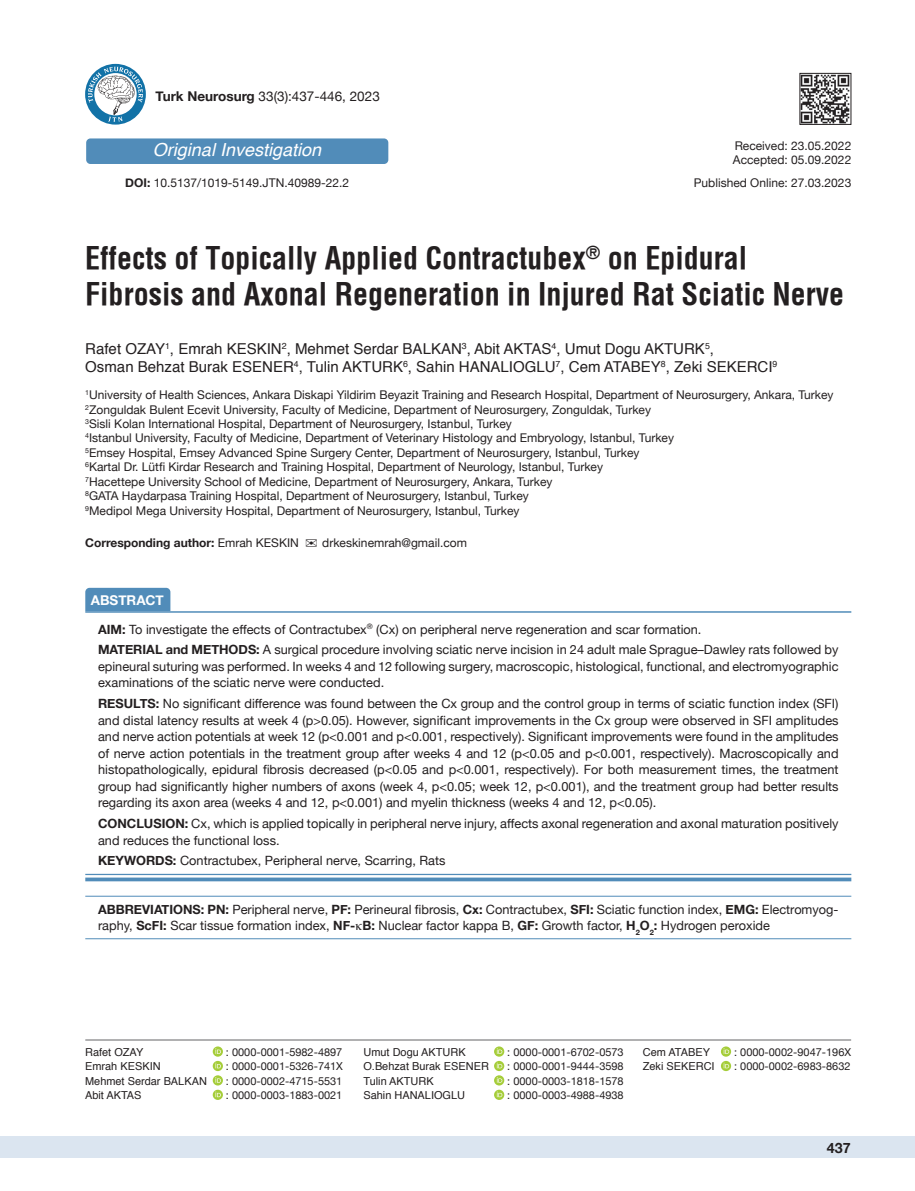
<style>
.page{position:relative;width:915px;height:1191px;background:#fff}
.page>*{position:absolute;margin:0;border:0;box-sizing:border-box;transform-origin:0 0}
.t1{font:700 30px/36px "Helvetica Condens";color:#231f20}
.t2{font:italic 18px "Helvetica";color:#fff}
.t3{font:15px/18px "Helvetica";color:#231f20}
.t4{font:700 14.25px "Helvetica Neue";color:#231f20}
.t5{font:13.5px "Helvetica Neue";color:#231f20}
.t6{font:700 13.5px "Helvetica Neue";color:#fff}
.t7{font:12.75px/16.5px "Helvetica Neue";color:#231f20}
.t8{font:12px/14.4px "Helvetica Neue";color:#231f20}
.t9{font:700 12px "Helvetica Neue";color:#231f20}
.t10{font:10.95px "Helvetica Neue";color:#231f20}
.t11{font:10.95px "Helvetica";color:#231f20}
.s1{font-weight:700}
.s2{font-weight:400}
</style>
<div class="page">
<div style="left:0;top:1136px;width:914px;height:22px;background:#dbe5f0"></div>
<hr style="left:85px;top:1039px;width:765px;height:1px;background:#636366">
<img style="left:801px;top:75px;width:47px;height:48px">
<div style="left:799px;top:73px;width:51px;height:52px;border:1px solid #231f20"></div>
<svg style="left:720px;top:1046px;width:10px;height:10px"></svg>
<svg style="left:723px;top:1048px;width:6px;height:6px"></svg>
<svg style="left:720px;top:1060px;width:10px;height:11px"></svg>
<svg style="left:723px;top:1062px;width:6px;height:6px"></svg>
<svg style="left:213px;top:1046px;width:10px;height:10px"></svg>
<svg style="left:215px;top:1048px;width:6px;height:6px"></svg>
<svg style="left:213px;top:1060px;width:10px;height:11px"></svg>
<svg style="left:215px;top:1062px;width:6px;height:6px"></svg>
<svg style="left:213px;top:1075px;width:10px;height:10px"></svg>
<svg style="left:215px;top:1077px;width:6px;height:5px"></svg>
<svg style="left:213px;top:1089px;width:10px;height:11px"></svg>
<svg style="left:215px;top:1091px;width:6px;height:6px"></svg>
<svg style="left:494px;top:1046px;width:10px;height:10px"></svg>
<svg style="left:496px;top:1048px;width:6px;height:6px"></svg>
<svg style="left:494px;top:1060px;width:10px;height:11px"></svg>
<svg style="left:496px;top:1062px;width:6px;height:6px"></svg>
<svg style="left:494px;top:1075px;width:10px;height:10px"></svg>
<svg style="left:496px;top:1077px;width:6px;height:5px"></svg>
<svg style="left:494px;top:1089px;width:10px;height:11px"></svg>
<svg style="left:496px;top:1091px;width:6px;height:6px"></svg>
<div style="left:85px;top:588px;width:85px;height:23px;background:#518cb9"></div>
<div style="left:85px;top:874px;width:766px;height:7px;background:#f7f9fb"></div>
<hr style="left:85px;top:611px;width:766px;height:1px;background:#518cb9">
<hr style="left:85px;top:874px;width:766px;height:1px;background:#518cb9">
<svg style="left:85px;top:877px;width:766px;height:4px;background:#6a9cc3"></svg>
<hr style="left:85px;top:896px;width:766px;height:1px;background:#518cb9">
<hr style="left:85px;top:938px;width:766px;height:1px;background:#518cb9">
<svg style="left:85px;top:64px;width:61px;height:61px"></svg>
<svg style="left:88px;top:67px;width:55px;height:55px"></svg>
<div style="left:86px;top:138px;width:302px;height:26px;background:#518cb9;border-radius:4px"></div>
<p class="t5" style="left:156px;top:86px;width:225px"><span class="s1">Turk Neurosurg</span> 33(3):437-446, 2023</p>
<h2 class="t2" style="left:153px;top:136px;width:170px">Original Investigation</h2>
<p class="t8" style="left:125px;top:177px;width:225px"><span class="s1">DOI:</span> 10.5137/1019-5149.JTN.40989-22.2</p>
<p class="t8" style="left:732px;top:139px;width:120px">Received: 23.05.2022<br>Accepted: 05.09.2022</p>
<p class="t8" style="left:693px;top:176px;width:159px">Published Online: 27.03.2023</p>
<h1 class="t1" style="left:85px;top:240px;width:760px">Effects of Topically Applied Contractubex<sup>®</sup> on Epidural<br>Fibrosis and Axonal Regeneration in Injured Rat Sciatic Nerve</h1>
<p class="t3" style="left:85px;top:340px;width:693px">Rafet OZAY<sup>1</sup>, Emrah KESKIN<sup>2</sup>, Mehmet Serdar BALKAN<sup>3</sup>, Abit AKTAS<sup>4</sup>, Umut Dogu AKTURK<sup>5</sup>,<br>Osman Behzat Burak ESENER<sup>4</sup>, Tulin AKTURK<sup>6</sup>, Sahin HANALIOGLU<sup>7</sup>, Cem ATABEY<sup>8</sup>, Zeki SEKERCI<sup>9</sup></p>
<p class="t8" style="left:85px;top:388px;width:749px"><sup>1</sup>University of Health Sciences, Ankara Diskapi Yildirim Beyazit Training and Research Hospital, Department of Neurosurgery, Ankara, Turkey <sup>2</sup>Zonguldak Bulent Ecevit University, Faculty of Medicine, Department of Neurosurgery, Zonguldak, Turkey<br><sup>3</sup>Sisli Kolan International Hospital, Department of Neurosurgery, Istanbul, Turkey<br><sup>4</sup>Istanbul University, Faculty of Medicine, Department of Veterinary Histology and Embryology, Istanbul, Turkey<br><sup>5</sup>Emsey Hospital, Emsey Advanced Spine Surgery Center, Department of Neurosurgery, Istanbul, Turkey<br><sup>6</sup>Kartal Dr. Lütfi Kirdar Research and Training Hospital, Department of Neurology, Istanbul, Turkey<br><sup>7</sup>Hacettepe University School of Medicine, Department of Neurosurgery, Ankara, Turkey<br><sup>8</sup>GATA Haydarpasa Training Hospital, Department of Neurosurgery, Istanbul, Turkey<br><sup>9</sup>Medipol Mega University Hospital, Department of Neurosurgery, Istanbul, Turkey</p>
<p class="t9" style="left:85px;top:533px;width:215px">Corresponding author: <span class="s2">Emrah KESKIN</span></p>
<p class="t8" style="left:322px;top:536px;width:146px">drkeskinemrah@gmail.com</p>
<p class="t6" style="left:91px;top:589px;width:75px">ABSTRACT</p>
<p class="t7" style="left:98px;top:619px;width:741px;line-height:20.7px"><span class="s1">AIM:</span> To investigate the effects of Contractubex<sup>®</sup> (Cx) on peripheral nerve regeneration and scar formation.<br><span class="s1">MATERIAL and METHODS:</span> A surgical procedure involving sciatic nerve incision in 24 adult male Sprague–Dawley rats followed by</p>
<p class="t7" style="left:98px;top:659px;width:741px">epineural suturing was performed. In weeks 4 and 12 following surgery, macroscopic, histological, functional, and electromyographic examinations of the sciatic nerve were conducted.</p>
<p class="t7" style="left:98px;top:696px;width:741px;text-align:justify"><span class="s1">RESULTS:</span> No significant difference was found between the Cx group and the control group in terms of sciatic function index (SFI) and distal latency results at week 4 (p&gt;0.05). However, significant improvements in the Cx group were observed in SFI amplitudes and nerve action potentials at week 12 (p&lt;0.001 and p&lt;0.001, respectively). Significant improvements were found in the amplitudes of nerve action potentials in the treatment group after weeks 4 and 12 (p&lt;0.05 and p&lt;0.001, respectively). Macroscopically and histopathologically, epidural fibrosis decreased (p&lt;0.05 and p&lt;0.001, respectively). For both measurement times, the treatment group had significantly higher numbers of axons (week 4, p&lt;0.05; week 12, p&lt;0.001), and the treatment group had better results regarding its axon area (weeks 4 and 12, p&lt;0.001) and myelin thickness (weeks 4 and 12, p&lt;0.05).</p>
<p class="t7" style="left:98px;top:816px;width:741px"><span class="s1">CONCLUSION:</span> Cx, which is applied topically in peripheral nerve injury, affects axonal regeneration and axonal maturation positively and reduces the functional loss.</p>
<p class="t7" style="left:98px;top:853px;width:349px"><span class="s1">KEYWORDS:</span> Contractubex, Peripheral nerve, Scarring, Rats</p>
<p class="t7" style="left:98px;top:902px;width:741px"><span class="s1">ABBREVIATIONS: PN:</span> Peripheral nerve, <span class="s1">PF:</span> Perineural fibrosis, <span class="s1">Cx:</span> Contractubex, <span class="s1">SFI:</span> Sciatic function index, <span class="s1">EMG:</span> Electromyog&shy;raphy, <span class="s1">ScFI:</span> Scar tissue formation index, <span class="s1">NF- B:</span> Nuclear factor kappa B, <span class="s1">GF:</span> Growth factor, <span class="s1">H</span><sub>2</sub><span class="s1">O</span><sub>2</sub><span class="s1">:</span> Hydrogen peroxide</p>
<p class="t11" style="left:85px;top:1043px;width:60px">Rafet OZAY</p>
<p class="t10" style="left:226px;top:1044px;width:118px">: 0000-0001-5982-4897</p>
<p class="t11" style="left:85px;top:1058px;width:77px">Emrah KESKIN</p>
<p class="t10" style="left:226px;top:1058px;width:118px">: 0000-0001-5326-741X</p>
<p class="t11" style="left:85px;top:1072px;width:123px">Mehmet Serdar BALKAN</p>
<p class="t10" style="left:226px;top:1073px;width:118px">: 0000-0002-4715-5531</p>
<p class="t11" style="left:85px;top:1086px;width:58px">Abit AKTAS</p>
<p class="t10" style="left:226px;top:1087px;width:118px">: 0000-0003-1883-0021</p>
<p class="t11" style="left:363px;top:1043px;width:104px">Umut Dogu AKTURK</p>
<p class="t10" style="left:507px;top:1044px;width:118px">: 0000-0001-6702-0573</p>
<p class="t11" style="left:363px;top:1058px;width:127px">O.Behzat Burak ESENER</p>
<p class="t10" style="left:507px;top:1058px;width:118px">: 0000-0001-9444-3598</p>
<p class="t11" style="left:363px;top:1072px;width:72px">Tulin AKTURK</p>
<p class="t10" style="left:507px;top:1073px;width:118px">: 0000-0003-1818-1578</p>
<p class="t11" style="left:363px;top:1086px;width:103px">Sahin HANALIOGLU</p>
<p class="t10" style="left:507px;top:1087px;width:118px">: 0000-0003-4988-4938</p>
<p class="t11" style="left:642px;top:1043px;width:69px">Cem ATABEY</p>
<p class="t10" style="left:734px;top:1044px;width:118px">: 0000-0002-9047-196X</p>
<p class="t11" style="left:642px;top:1058px;width:73px">Zeki SEKERCI</p>
<p class="t10" style="left:734px;top:1058px;width:118px">: 0000-0002-6983-8632</p>
<p class="t4" style="left:826px;top:1137px;width:25px">437</p>
</div>
